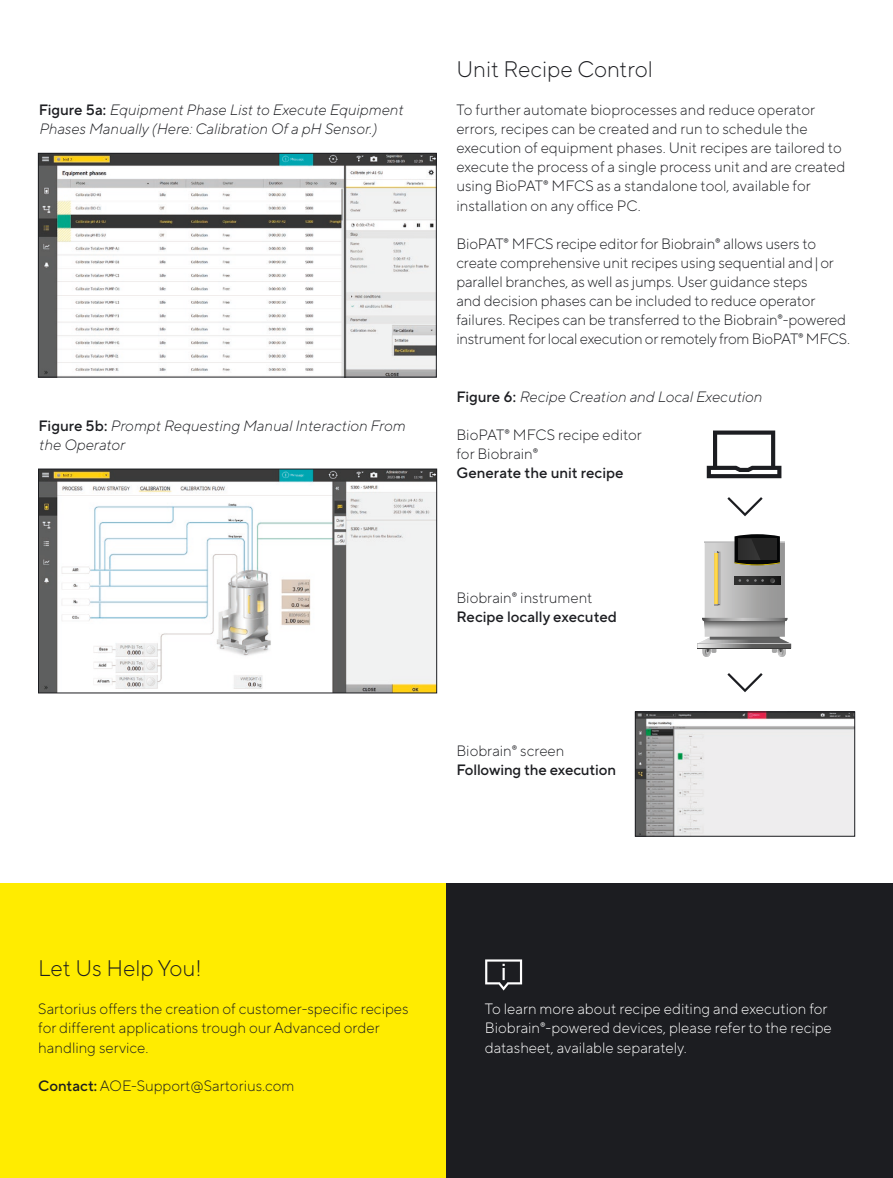
<style>
.page{position:relative;width:893px;height:1178px;background:#fff}
.page>*{position:absolute;margin:0;border:0;box-sizing:border-box;transform-origin:0 0}
.Sartorius_H4_15pt{font:300 22.5px "TT Norms Pro";color:#1c1d21}
.Sartorius_Body_10pt{font:300 15px/19.2px "TT Norms Pro";color:#1c1d21}
.Sartorius_Body_10pt-2{font:italic 300 15px/19.2px "TT Norms Pro";color:#1c1d21}
.Sartorius_Body_10pt-3{font:300 15px/19.2px "TT Norms Pro";color:#fff}
.Sartorius_Body_10pt-4{font:500 15px "TT Norms Pro";color:#1c1d21}
.s1{font-weight:500;font-style:normal}
.s2{font-weight:500}
</style>
<div class="page">
<div style="left:0;top:883px;width:446px;height:295px;background:#ffec00"></div>
<div style="left:446px;top:883px;width:447px;height:295px;background:#1c1d21"></div>
<svg style="left:485px;top:959px;width:37px;height:31px"></svg>
<svg style="left:707px;top:430px;width:74px;height:48px"></svg>
<svg style="left:697px;top:629px;width:95px;height:28px"></svg>
<div style="left:705px;top:541px;width:80px;height:96px;background:linear-gradient(to right,#d7d6d6,#90908f)"></div>
<svg style="left:702px;top:618px;width:86px;height:3px"></svg>
<hr style="left:705px;top:541px;width:52px;height:2px;background:#c7c7c8">
<svg style="left:705px;top:621px;width:80px;height:13px"></svg>
<hr style="left:737px;top:541px;width:48px;height:2px;background:#c7c7c8">
<img style="left:715px;top:552px;width:7px;height:54px">
<svg style="left:734px;top:534px;width:46px;height:31px"></svg>
<svg style="left:734px;top:576px;width:46px;height:9px"></svg>
<svg style="left:738px;top:579px;width:26px;height:3px"></svg>
<svg style="left:770px;top:578px;width:5px;height:5px"></svg>
<img style="left:637px;top:714px;width:216px;height:120px">
<div style="left:635px;top:712px;width:220px;height:124px;border:1px solid #1c1d21"></div>
<svg style="left:727px;top:673px;width:36px;height:19px"></svg>
<svg style="left:727px;top:497px;width:36px;height:19px"></svg>
<img style="left:40px;top:155px;width:394px;height:220px">
<div style="left:38px;top:153px;width:398px;height:224px;border:1px solid #1c1d21"></div>
<img style="left:40px;top:471px;width:395px;height:220px">
<div style="left:38px;top:469px;width:399px;height:224px;border:1px solid #1c1d21"></div>
<p class="Sartorius_Body_10pt-2" style="left:39px;top:99px;width:366px"><span class="s1">Figure 5a:</span> Equipment Phase List to Execute Equipment<br>Phases Manually (Here: Calibration Of a pH Sensor.)</p>
<p class="Sartorius_Body_10pt-2" style="left:39px;top:415px;width:368px"><span class="s1">Figure 5b:</span> Prompt Requesting Manual Interaction From the Operator</p>
<p class="Sartorius_H4_15pt" style="left:456px;top:52px;width:198px">Unit Recipe Control</p>
<p class="Sartorius_Body_10pt" style="left:456px;top:99px;width:390px">To further automate bioprocesses and reduce operator errors, recipes can be created and run to schedule the execution of equipment phases. Unit recipes are tailored to execute the process of a single process unit and are created using BioPAT® MFCS as a standalone tool, available for installation on any office PC.</p>
<p class="Sartorius_Body_10pt" style="left:456px;top:233px;width:395px">BioPAT® MFCS recipe editor for Biobrain® allows users to create comprehensive unit recipes using sequential and|or parallel branches, as well as jumps. User guidance steps<br>and decision phases can be included to reduce operator failures. Recipes can be transferred to the Biobrain®-powered instrument for local execution or remotely from BioPAT® MFCS.</p>
<p class="Sartorius_Body_10pt-2" style="left:456px;top:386px;width:307px"><span class="s1">Figure 6:</span> Recipe Creation and Local Execution</p>
<p class="Sartorius_Body_10pt" style="left:456px;top:424px;width:187px">BioPAT® MFCS recipe editor for Biobrain®</p>
<p class="Sartorius_Body_10pt-4" style="left:456px;top:462px;width:169px">Generate the unit recipe</p>
<p class="Sartorius_Body_10pt" style="left:456px;top:587px;width:137px">Biobrain® instrument</p>
<p class="Sartorius_Body_10pt-4" style="left:456px;top:606px;width:162px">Recipe locally executed</p>
<p class="Sartorius_Body_10pt" style="left:456px;top:740px;width:110px">Biobrain® screen</p>
<p class="Sartorius_Body_10pt-4" style="left:456px;top:759px;width:161px">Following the execution</p>
<p class="Sartorius_H4_15pt" style="left:38px;top:952px;width:165px">Let Us Help You!</p>
<p class="Sartorius_Body_10pt" style="left:38px;top:998px;width:372px">Sartorius offers the creation of customer-specific recipes for different applications trough our Advanced order handling service.</p>
<p class="Sartorius_Body_10pt" style="left:38px;top:1075px;width:258px"><span class="s2">Contact:</span> AOE-Support@Sartorius.com</p>
<p class="Sartorius_Body_10pt-3" style="left:485px;top:998px;width:349px">To learn more about recipe editing and execution for<br>Biobrain®-powered devices, please refer to the recipe datasheet, available separately.</p>
</div>
